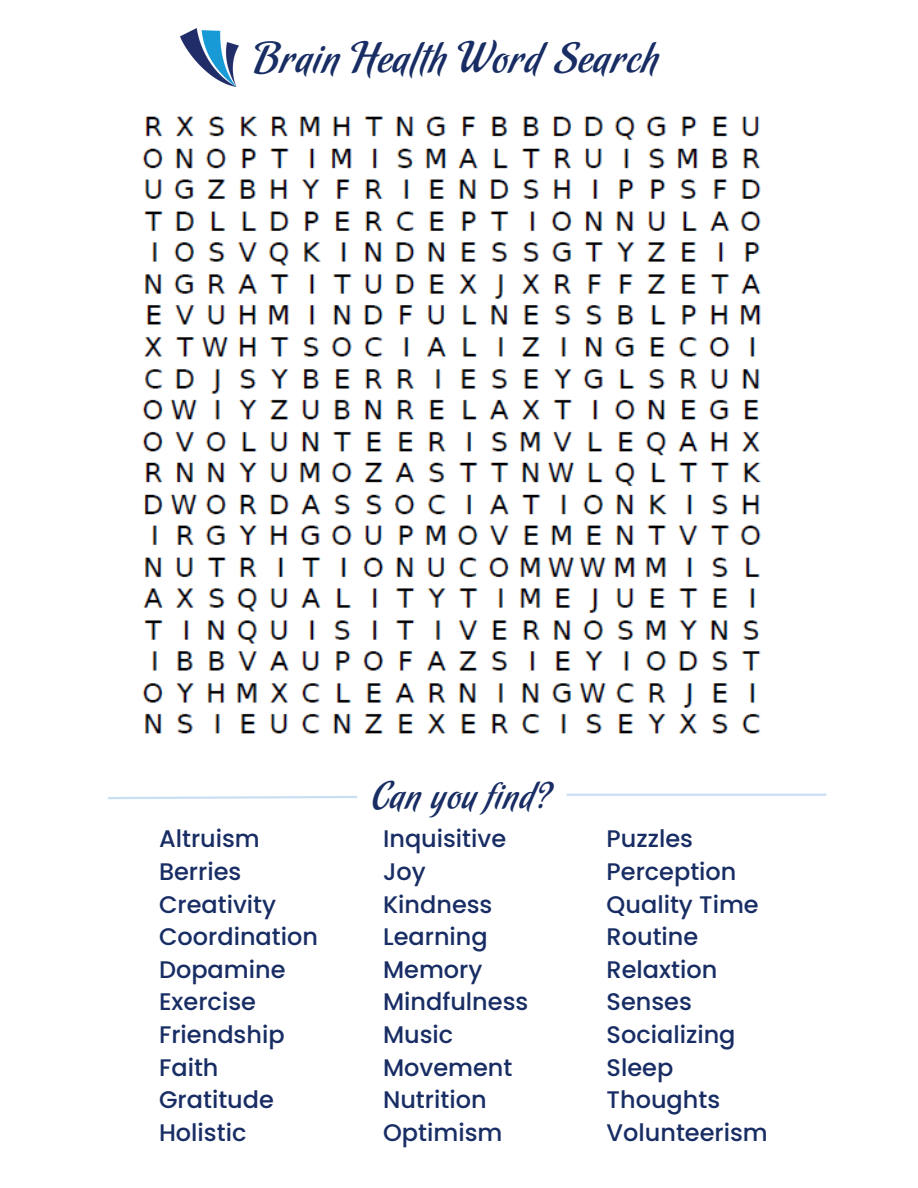
<style>
.page{position:relative;width:918px;height:1188px;background:#fff}
.page>*{position:absolute;margin:0;border:0;box-sizing:border-box;transform-origin:0 0}
.t1{font:49.5px "Malbeck Alternate";letter-spacing:.05em;color:#182d64}
.t2{font:43.8px "Malbeck Alternate";letter-spacing:.05em;color:#182d64}
.t3{font:500 24px "Poppins";color:#182d64}
</style>
<div class="page">
<svg style="left:108px;top:796px;width:249px;height:4px"></svg>
<hr style="left:566px;top:794px;width:260px;height:2px;background:#8abce6">
<img style="left:142px;top:116px;width:620px;height:618px">
<img style="left:180px;top:28px;width:59px;height:59px">
<h2 class="t1" style="left:254px;top:33px;width:405px">Brain Health Word Search</h2>
<p class="t3" style="left:159px;top:822px;width:102px">Altruism</p>
<p class="t3" style="left:159px;top:855px;width:84px">Berries</p>
<p class="t3" style="left:159px;top:887px;width:119px">Creativity</p>
<p class="t3" style="left:159px;top:920px;width:160px">Coordination</p>
<p class="t3" style="left:159px;top:953px;width:128px">Dopamine</p>
<p class="t3" style="left:159px;top:985px;width:98px">Exercise</p>
<p class="t3" style="left:159px;top:1018px;width:127px">Friendship</p>
<p class="t3" style="left:159px;top:1051px;width:61px">Faith</p>
<p class="t3" style="left:159px;top:1083px;width:116px">Gratitude</p>
<p class="t3" style="left:159px;top:1116px;width:89px">Holistic</p>
<h1 class="t2" style="left:373px;top:773px;width:183px">Can you find?</h1>
<p class="t3" style="left:383px;top:822px;width:125px">Inquisitive</p>
<p class="t3" style="left:383px;top:855px;width:44px">Joy</p>
<p class="t3" style="left:383px;top:887px;width:111px">Kindness</p>
<p class="t3" style="left:383px;top:920px;width:106px">Learning</p>
<p class="t3" style="left:383px;top:953px;width:101px">Memory</p>
<p class="t3" style="left:383px;top:985px;width:147px">Mindfulness</p>
<p class="t3" style="left:383px;top:1018px;width:72px">Music</p>
<p class="t3" style="left:383px;top:1051px;width:131px">Movement</p>
<p class="t3" style="left:383px;top:1083px;width:105px">Nutrition</p>
<p class="t3" style="left:383px;top:1116px;width:121px">Optimism</p>
<p class="t3" style="left:607px;top:822px;width:88px">Puzzles</p>
<p class="t3" style="left:607px;top:855px;width:131px">Perception</p>
<p class="t3" style="left:607px;top:887px;width:154px">Quality Time</p>
<p class="t3" style="left:607px;top:920px;width:93px">Routine</p>
<p class="t3" style="left:607px;top:953px;width:112px">Relaxtion</p>
<p class="t3" style="left:607px;top:985px;width:87px">Senses</p>
<p class="t3" style="left:607px;top:1018px;width:130px">Socializing</p>
<p class="t3" style="left:607px;top:1051px;width:68px">Sleep</p>
<p class="t3" style="left:607px;top:1083px;width:115px">Thoughts</p>
<p class="t3" style="left:607px;top:1116px;width:163px">Volunteerism</p>
</div>
